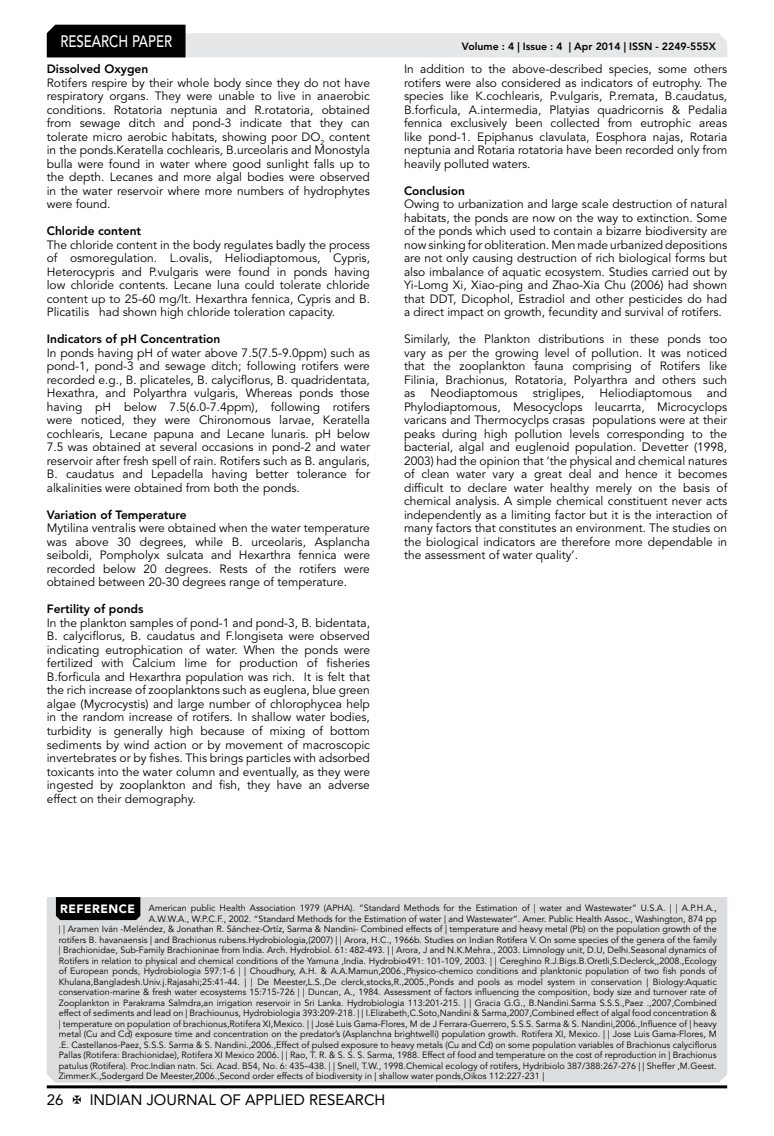
<style>
.page{position:relative;width:774px;height:1136px;background:#fff}
.page>*{position:absolute;margin:0;border:0;box-sizing:border-box;transform-origin:0 0}
.t1{font:500 16.5px "Avenir LT Std";color:#fff;scale:.8 1}
.t2{font:15px "Avenir LT Std";color:#000}
.t3{font:12px/13.5px "Avenir LT Std";color:#000;text-align:justify}
.t4{font:800 12px "Avenir LT Std";color:#000}
.t5{font:800 10.5px "Avenir LT Std";color:#000}
.t6{font:9px "Avenir LT Std";color:#000}
.s1{font-weight:900;font-size:12px;color:#fff}
</style>
<div class="page">
<hr style="left:47px;top:1085px;width:680px;height:3px;background:#000">
<svg style="left:47px;top:25px;width:680px;height:32px"></svg>
<div style="left:47px;top:897px;width:680px;height:185px;background:#dcddde"></div>
<div style="left:56px;top:897px;width:84px;height:22px;background:#000"></div>
<h1 class="t1" style="left:60px;top:32px;width:139px">RESEARCH PAPER</h1>
<p class="t4" style="left:47px;top:62px;width:103px">Dissolved Oxygen</p>
<p class="t3" style="left:47px;top:76px;width:325px">Rotifers respire by their whole body since they do not have respiratory organs. They were unable to live in anaerobic conditions. Rotatoria neptunia and R.rotatoria, obtained from sewage ditch and pond-3 indicate that they can tolerate micro aerobic habitats, showing poor DO<sub>2</sub> content in the ponds.Keratella cochlearis, B.urceolaris and Monostyla bulla were found in water where good sunlight falls up to the depth. Lecanes and more algal bodies were observed in the water reservoir where more numbers of hydrophytes were found.</p>
<p class="t4" style="left:47px;top:224px;width:96px">Chloride content</p>
<p class="t3" style="left:47px;top:238px;width:325px">The chloride content in the body regulates badly the process of osmoregulation. L.ovalis, Heliodiaptomous, Cypris, Heterocypris and P.vulgaris were found in ponds having low chloride contents. Lecane luna could tolerate chloride content up to 25-60 mg/lt. Hexarthra fennica, Cypris and B.<br>Plicatilis had shown high chloride toleration capacity.</p>
<p class="t4" style="left:47px;top:332px;width:175px">Indicators of pH Concentration</p>
<p class="t3" style="left:47px;top:346px;width:325px">In ponds having pH of water above 7.5(7.5-9.0ppm) such as pond-1, pond-3 and sewage ditch; following rotifers were recorded e.g., B. plicateles, B. calyciflorus, B. quadridentata, Hexathra, and Polyarthra vulgaris, Whereas ponds those having pH below 7.5(6.0-7.4ppm), following rotifers were noticed, they were Chironomous larvae, Keratella cochlearis, Lecane papuna and Lecane lunaris. pH below 7.5 was obtained at several occasions in pond-2 and water reservoir after fresh spell of rain. Rotifers such as B. angularis, B. caudatus and Lepadella having better tolerance for alkalinities were obtained from both the ponds.</p>
<p class="t4" style="left:47px;top:507px;width:142px">Variation of Temperature</p>
<p class="t3" style="left:47px;top:521px;width:325px">Mytilina ventralis were obtained when the water temperature was above 30 degrees, while B. urceolaris, Asplancha seiboldi, Pompholyx sulcata and Hexarthra fennica were recorded below 20 degrees. Rests of the rotifers were obtained between 20-30 degrees range of temperature.</p>
<p class="t4" style="left:47px;top:602px;width:98px">Fertility of ponds</p>
<p class="t3" style="left:47px;top:616px;width:325px">In the plankton samples of pond-1 and pond-3, B. bidentata, B. calyciflorus, B. caudatus and F.longiseta were observed indicating eutrophication of water. When the ponds were fertilized with Calcium lime for production of fisheries B.forficula and Hexarthra population was rich. It is felt that the rich increase of zooplanktons such as euglena, blue green algae (Mycrocystis) and large number of chlorophycea help in the random increase of rotifers. In shallow water bodies, turbidity is generally high because of mixing of bottom sediments by wind action or by movement of macroscopic invertebrates or by fishes. This brings particles with adsorbed toxicants into the water column and eventually, as they were ingested by zooplankton and fish, they have an adverse effect on their demography.</p>
<p class="t5" style="left:462px;top:41px;width:255px">Volume : 4 | Issue : 4 | Apr 2014 | ISSN - 2249-555X</p>
<p class="t3" style="left:404px;top:62px;width:325px">In addition to the above-described species, some others rotifers were also considered as indicators of eutrophy. The species like K.cochlearis, P.vulgaris, P.remata, B.caudatus, B.forficula, A.intermedia, Platyias quadricornis &amp; Pedalia fennica exclusively been collected from eutrophic areas like pond-1. Epiphanus clavulata, Eosphora najas, Rotaria neptunia and Rotaria rotatoria have been recorded only from heavily polluted waters.</p>
<p class="t4" style="left:404px;top:183px;width:62px">Conclusion</p>
<p class="t3" style="left:404px;top:197px;width:325px">Owing to urbanization and large scale destruction of natural habitats, the ponds are now on the way to extinction. Some of the ponds which used to contain a bizarre biodiversity are now sinking for obliteration. Men made urbanized depositions are not only causing destruction of rich biological forms but also imbalance of aquatic ecosystem. Studies carried out by Yi-Lomg Xi, Xiao-ping and Zhao-Xia Chu (2006) had shown that DDT, Dicophol, Estradiol and other pesticides do had a direct impact on growth, fecundity and survival of rotifers.</p>
<p class="t3" style="left:404px;top:332px;width:325px">Similarly, the Plankton distributions in these ponds too vary as per the growing level of pollution. It was noticed that the zooplankton fauna comprising of Rotifers like Filinia, Brachionus, Rotatoria, Polyarthra and others such as</p>
<p class="t3" style="left:404px;top:386px;width:325px;text-indent:303px">and Phylodiaptomous, Mesocyclops leucarrta, Microcyclops varicans and Thermocyclps crasas populations were at their peaks during high pollution levels corresponding to the bacterial, algal and euglenoid population. Devetter (1998, 2003) had the opinion that ‘the physical and chemical natures of clean water vary a great deal and hence it becomes difficult to declare water healthy merely on the basis of chemical analysis. A simple chemical constituent never acts independently as a limiting factor but it is the interaction of many factors that constitutes an environment. The studies on the biological indicators are therefore more dependable in the assessment of water quality’.</p>
<p class="t3" style="left:430px;top:386px;width:89px">Neodiaptomous</p>
<p class="t3" style="left:533px;top:386px;width:53px">striglipes,</p>
<p class="t3" style="left:599px;top:386px;width:94px">Heliodiaptomous</p>
<p class="t6" style="left:60px;top:902px;width:658px"><span class="s1">REFERENCE</span> American public Health Association 1979 (APHA). “Standard Methods for the Estimation of | water and Wastewater” U.S.A. | | A.P.H.A.,</p>
<p class="t6" style="left:149px;top:913px;width:569px">A.W.W.A., W.P.C.F., 2002. “Standard Methods for the Estimation of water | and Wastewater”. Amer. Public Health Assoc., Washington, 874 pp</p>
<p class="t6" style="left:59px;top:923px;width:659px">| | Aramen Iván -Meléndez, &amp; Jonathan R. Sánchez-Ortíz, Sarma &amp; Nandini- Combined effects of | temperature and heavy metal (Pb) on the population growth of the</p>
<p class="t6" style="left:59px;top:934px;width:659px">rotifers B. havanaensis | and Brachionus rubens.Hydrobiologia,(2007) | | Arora, H.C., 1966b. Studies on Indian Rotifera V. On some species of the genera of the family</p>
<p class="t6" style="left:59px;top:944px;width:660px">| Brachionidae, Sub-Family Brachioninae from India. Arch. Hydrobiol. 61: 482-493. | | Arora, J and N.K.Mehra., 2003. Limnology unit, D.U, Delhi.Seasonal dynamics of</p>
<p class="t6" style="left:59px;top:955px;width:660px">Rotifers in relation to physical and chemical conditions of the Yamuna ,India. Hydrobio491: 101-109, 2003. | | Cereghino R.J.Bigs.B.Oretli,S.Declerck,,2008.,Ecology</p>
<p class="t6" style="left:59px;top:965px;width:660px">of European ponds, Hydrobiologia 597:1-6 | | Choudhury, A.H. &amp; A.A.Mamun,2006.,Physico-chemico conditions and planktonic population of two fish ponds of</p>
<p class="t6" style="left:59px;top:976px;width:660px">Khulana,Bangladesh.Univ.j.Rajasahi;25:41-44. | | De Meester,L.S.,De clerck,stocks,R.,2005.,Ponds and pools as model system in conservation | Biology:Aquatic</p>
<p class="t6" style="left:59px;top:986px;width:659px">conservation-marine &amp; fresh water ecosystems 15:715-726 | | Duncan, A., 1984. Assessment of factors influencing the composition, body size and turnover rate of</p>
<p class="t6" style="left:59px;top:997px;width:660px">Zooplankton in Parakrama Salmdra,an irrigation reservoir in Sri Lanka. Hydrobiologia 113:201-215. | | Gracia G.G., B.Nandini.Sarma S.S.S.,Paez .,2007,Combined</p>
<p class="t6" style="left:59px;top:1007px;width:659px">effect of sediments and lead on | Brachiounus, Hydrobiologia 393:209-218. | | I.Elizabeth,C.Soto,Nandini &amp; Sarma,2007,Combined effect of algal food concentration &amp;</p>
<p class="t6" style="left:59px;top:1018px;width:660px">| temperature on population of brachionus,Rotifera XI,Mexico. | | José Luis Gama-Flores, M de J Ferrara-Guerrero, S.S.S. Sarma &amp; S. Nandini,2006.,Influence of | heavy</p>
<p class="t6" style="left:59px;top:1028px;width:659px">metal (Cu and Cd) exposure time and concentration on the predator’s (Asplanchna brightwelli) population growth. Rotifera XI, Mexico. | | Jose Luis Gama-Flores, M</p>
<p class="t6" style="left:59px;top:1039px;width:659px">.E. Castellanos-Paez, S.S.S. Sarma &amp; S. Nandini.,2006.,Effect of pulsed exposure to heavy metals (Cu and Cd) on some population variables of Brachionus calyciflorus</p>
<p class="t6" style="left:59px;top:1049px;width:659px">Pallas (Rotifera: Brachionidae), Rotifera XI Mexico 2006. | | Rao, T. R. &amp; S. S. S. Sarma, 1988. Effect of food and temperature on the cost of reproduction in | Brachionus</p>
<p class="t6" style="left:59px;top:1060px;width:659px">patulus (Rotifera). Proc.Indian natn. Sci. Acad. B54, No. 6: 435–438. | | Snell, T.W., 1998.Chemical ecology of rotifers, Hydribiolo 387/388:267-276 | | Sheffer ,M.Geest.</p>
<p class="t6" style="left:59px;top:1070px;width:487px">Zimmer.K.,Sodergard De Meester,2006.,Second order effects of biodiversity in | shallow water ponds,Oikos 112:227-231 |</p>
<p class="t2" style="left:47px;top:1090px;width:18px">26</p>
<p class="t2" style="left:90px;top:1090px;width:297px">INDIAN JOURNAL OF APPLIED RESEARCH</p>
</div>
